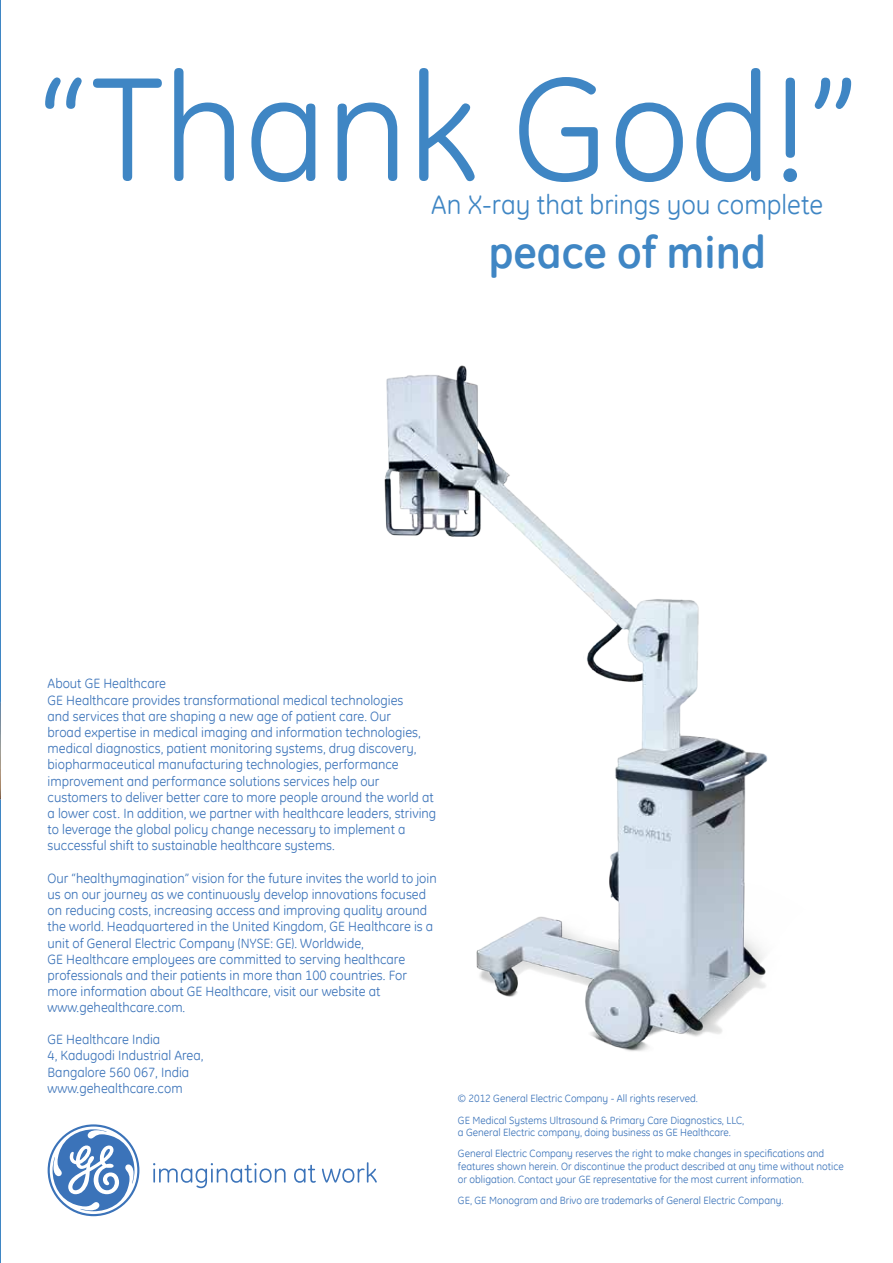
<style>
.page{position:relative;width:893px;height:1263px;background:#fff}
.page>*{position:absolute;margin:0;border:0;box-sizing:border-box;transform-origin:0 0}
.t1{font:150px "GE Inspira";color:#3f86c4}
.t2{font:700 45px "GE Inspira";color:#3f86c4}
.t3{font:27px "GE Inspira";color:#3f86c4}
.t4{font:13.5px/16.2px "GE Inspira";color:#3b73b9}
.t5{font:10.5px/21.1px "GE Inspira";color:#3b73b9}
</style>
<div class="page">
<img style="left:384px;top:365px;width:384px;height:686px">
<svg style="left:153px;top:1163px;width:133px;height:25px"></svg>
<svg style="left:294px;top:1165px;width:22px;height:18px"></svg>
<svg style="left:322px;top:1162px;width:55px;height:21px"></svg>
<svg style="left:48px;top:1124px;width:91px;height:92px"></svg>
<hr style="left:0;top:0;width:1px;height:1263px;background:#3f86c4">
<img style="left:0;top:702px;width:1px;height:98px">
<h1 class="t1" style="left:38px;top:32px;width:822px">“Thank God!”</h1>
<h3 class="t3" style="left:431px;top:188px;width:394px">An X-ray that brings you complete</h3>
<h2 class="t2" style="left:488px;top:224px;width:279px">peace of mind</h2>
<p class="t4" style="left:48px;top:675px;width:390px">About GE Healthcare<br>GE Healthcare provides transformational medical technologies<br>and services that are shaping a new age of patient care. Our<br>broad expertise in medical imaging and information technologies, medical diagnostics, patient monitoring systems, drug discovery, biopharmaceutical manufacturing technologies, performance improvement and performance solutions services help our customers to deliver better care to more people around the world at a lower cost. In addition, we partner with healthcare leaders, striving to leverage the global policy change necessary to implement a successful shift to sustainable healthcare systems.</p>
<p class="t4" style="left:48px;top:870px;width:391px">Our “healthymagination” vision for the future invites the world to join us on our journey as we continuously develop innovations focused on reducing costs, increasing access and improving quality around the world. Headquartered in the United Kingdom, GE Healthcare is a unit of General Electric Company (NYSE: GE). Worldwide,<br>GE Healthcare employees are committed to serving healthcare professionals and their patients in more than 100 countries. For more information about GE Healthcare, visit our website at www.gehealthcare.com.</p>
<p class="t4" style="left:48px;top:1031px;width:157px">GE Healthcare India<br>4, Kadugodi Industrial Area,<br>Bangalore 560 067, India www.gehealthcare.com</p>
<p class="t5" style="left:458px;top:1088px;width:288px">© 2012 General Electric Company - All rights reserved.<br>GE Medical Systems Ultrasound &amp; Primary Care Diagnostics, LLC,</p>
<p class="t5" style="left:458px;top:1122px;width:368px">a General Electric company, doing business as GE Healthcare.<br>General Electric Company reserves the right to make changes in specifications and</p>
<p class="t5" style="left:458px;top:1160px;width:387px;line-height:12.6px">features shown herein. Or discontinue the product described at any time without notice or obligation. Contact your GE representative for the most current information.</p>
<p class="t5" style="left:458px;top:1189px;width:327px">GE, GE Monogram and Brivo are trademarks of General Electric Company.</p>
</div>
